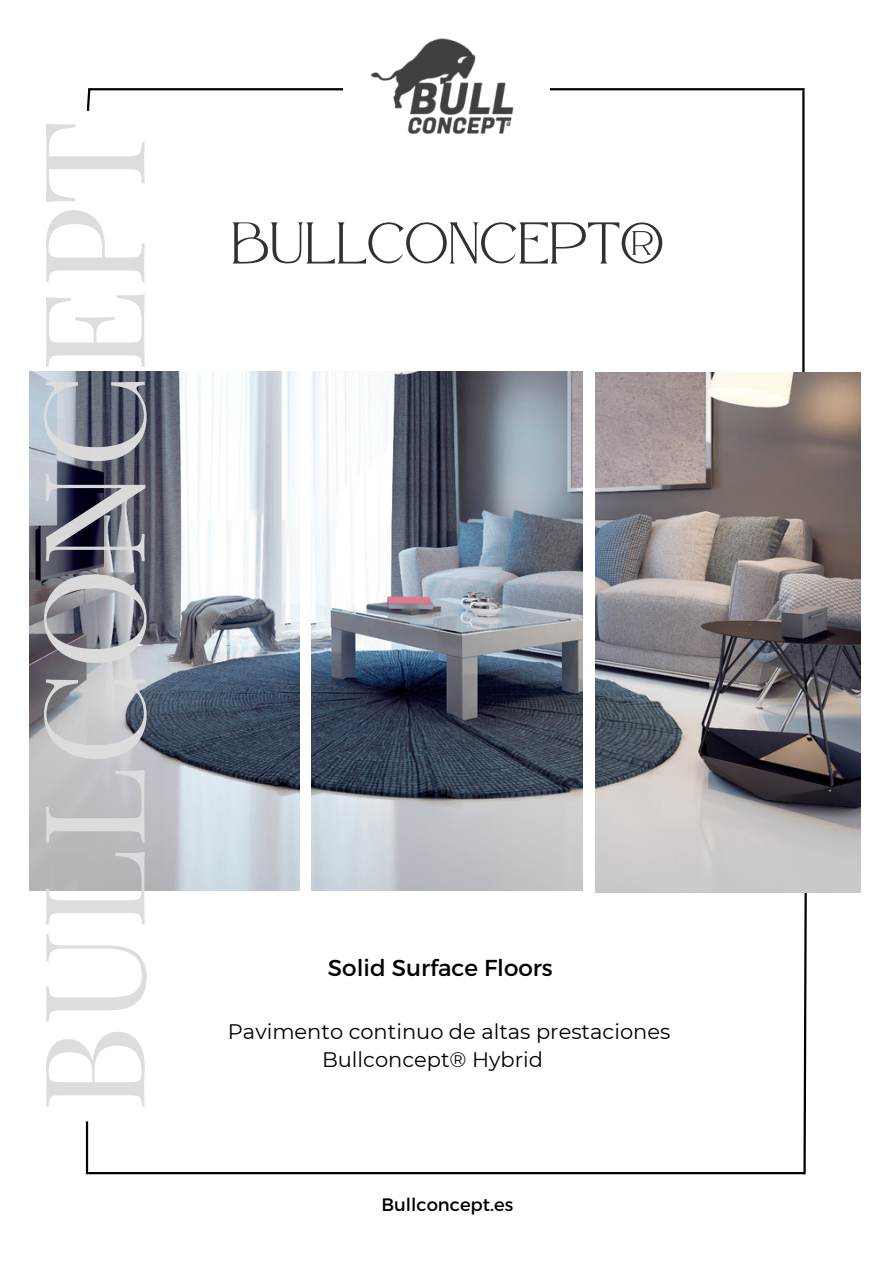
<style>
.page{position:relative;width:893px;height:1264px;background:#fff}
.page>*{position:absolute;margin:0;border:0;box-sizing:border-box;transform-origin:0 0}
.t1{font:139.35px "Playfair Display";color:#ddd}
.t2{font:58.65px "Atteron";color:#323131}
.t3{font:22.95px "Montserrat";color:#000}
.t4{font:21px "Montserrat";color:#000}
.t5{font:18px "Montserrat";color:#000}
</style>
<div class="page">
<svg style="left:86px;top:90px;width:6px;height:21px"></svg>
<hr style="left:88px;top:88px;width:716px;height:2px;background:#000">
<hr style="left:802px;top:90px;width:2px;height:282px;background:#000">
<hr style="left:88px;top:1171px;width:716px;height:3px;background:#000">
<svg style="left:802px;top:892px;width:5px;height:283px"></svg>
<div style="left:343px;top:70px;width:206px;height:41px;background:#fff"></div>
<hr style="left:86px;top:1121px;width:2px;height:53px;background:#000">
<img style="left:29px;top:371px;width:270px;height:520px">
<img style="left:311px;top:371px;width:271px;height:520px">
<img style="left:595px;top:372px;width:265px;height:520px">
<img style="left:371px;top:38px;width:143px;height:96px">
<h1 class="t1" style="left:-6px;top:1112px;width:994px;rotate:-90deg">BULLCONCEPT</h1>
<p class="t2" style="left:231px;top:209px;width:434px">BULLCONCEPT®</p>
<p class="t3" style="left:328px;top:952px;width:226px">Solid Surface Floors</p>
<p class="t4" style="left:228px;top:1018px;width:444px">Pavimento continuo de altas prestaciones</p>
<p class="t4" style="left:322px;top:1046px;width:222px">Bullconcept® Hybrid</p>
<p class="t5" style="left:381px;top:1192px;width:133px">Bullconcept.es</p>
</div>
